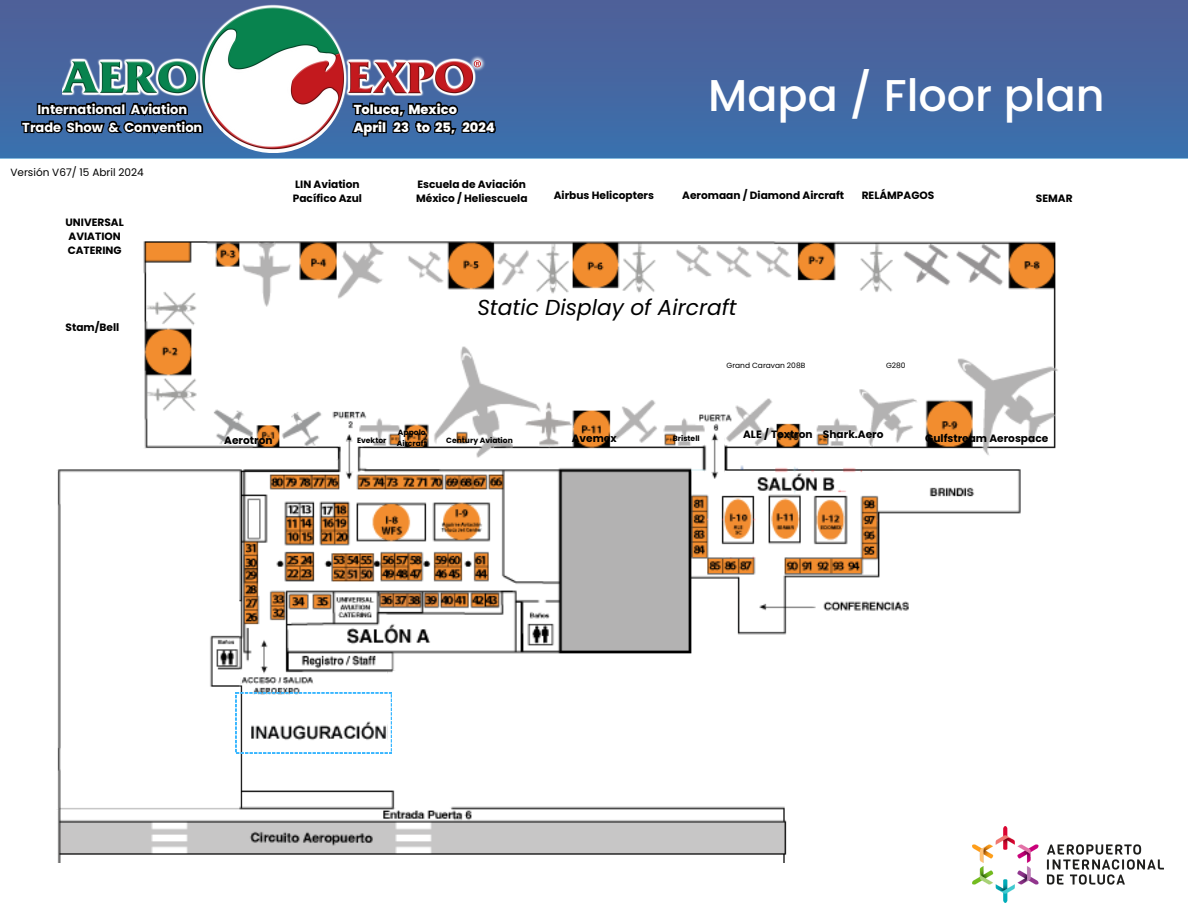
<style>
.page{position:relative;width:1188px;height:918px;background:#fff}
.page>*{position:absolute;margin:0;border:0;box-sizing:border-box;transform-origin:0 0}
.t1{font:500 44.55px "Poppins";color:#fff}
.t2{font:italic 21.6px "Poppins";color:#000}
.t3{font:700 13.05px/18px "Poppins";color:#fff;text-align:center}
.t4{font:800 13.05px/18px "Poppins";color:#fff}
.t5{font:700 10.65px/14.1px "Poppins";color:#000}
.t6{font:10.5px "Poppins";color:#000}
.t7{font:700 7.65px "Poppins";color:#000}
.t8{font:7.5px "Poppins";color:#000}
</style>
<div class="page">
<img style="left:0;top:0;width:1188px;height:158px">
<img style="left:57px;top:241px;width:1001px;height:621px">
<img style="left:972px;top:826px;width:192px;height:77px">
<img style="left:479px;top:56px;width:6px;height:16px">
<img style="left:63px;top:0;width:416px;height:158px">
<svg style="left:474px;top:60px;width:7px;height:7px"></svg>
<svg style="left:236px;top:693px;width:156px;height:60px"></svg>
<svg style="left:20px;top:98px;width:185px;height:45px;background:#264165"></svg>
<svg style="left:350px;top:91px;width:147px;height:47px;background:#32486c"></svg>
<h3 class="t3" style="left:22px;top:100px;width:182px">International Aviation<br>Trade Show &amp; Convention</h3>
<h3 class="t4" style="left:354px;top:100px;width:143px">Toluca, Mexico<br>April 23 to 25, 2024</h3>
<h1 class="t1" style="left:708px;top:64px;width:398px">Mapa / Floor plan</h1>
<h5 class="t6" style="left:10px;top:165px;width:135px">Versión V67/ 15 Abril 2024</h5>
<p class="t5" style="left:66px;top:215px;width:60px">UNIVERSAL<br>AVIATION<br>CATERING</p>
<h4 class="t5" style="left:66px;top:320px;width:55px">Stam/Bell</h4>
<h5 class="t5" style="left:416px;top:177px;width:113px">Escuela de Aviación<br>México / Heliescuela</h5>
<p class="t5" style="left:293px;top:177px;width:71px">LIN Aviation<br>Pacífico Azul</p>
<h4 class="t5" style="left:862px;top:189px;width:74px">RELÁMPAGOS</h4>
<p class="t5" style="left:682px;top:189px;width:163px">Aeromaan / Diamond Aircraft</p>
<h5 class="t5" style="left:554px;top:189px;width:102px">Airbus Helicopters</h5>
<h6 class="t2" style="left:477px;top:293px;width:261px">Static Display of Aircraft</h6>
<h5 class="t8" style="left:727px;top:360px;width:80px">Grand Caravan 208B</h5>
<p class="t8" style="left:886px;top:360px;width:21px">G280</p>
<h5 class="t5" style="left:1036px;top:191px;width:38px">SEMAR</h5>
<h5 class="t7" style="left:398px;top:427px;width:29px">Appolo</h5>
<h2 class="t7" style="left:397px;top:438px;width:31px">Aircraft</h2>
<h5 class="t5" style="left:572px;top:431px;width:46px">Avemex</h5>
<p class="t7" style="left:357px;top:435px;width:31px">Evektor</p>
<p class="t7" style="left:673px;top:433px;width:28px">Bristell</p>
<p class="t5" style="left:224px;top:433px;width:50px">Aerotron</p>
<p class="t7" style="left:446px;top:435px;width:68px">Century Aviation</p>
<h4 class="t5" style="left:743px;top:427px;width:71px">ALE / Textron</h4>
<h5 class="t5" style="left:823px;top:427px;width:62px">Shark.Aero</h5>
<h5 class="t5" style="left:925px;top:431px;width:124px">Gulfstream Aerospace</h5>
</div>
